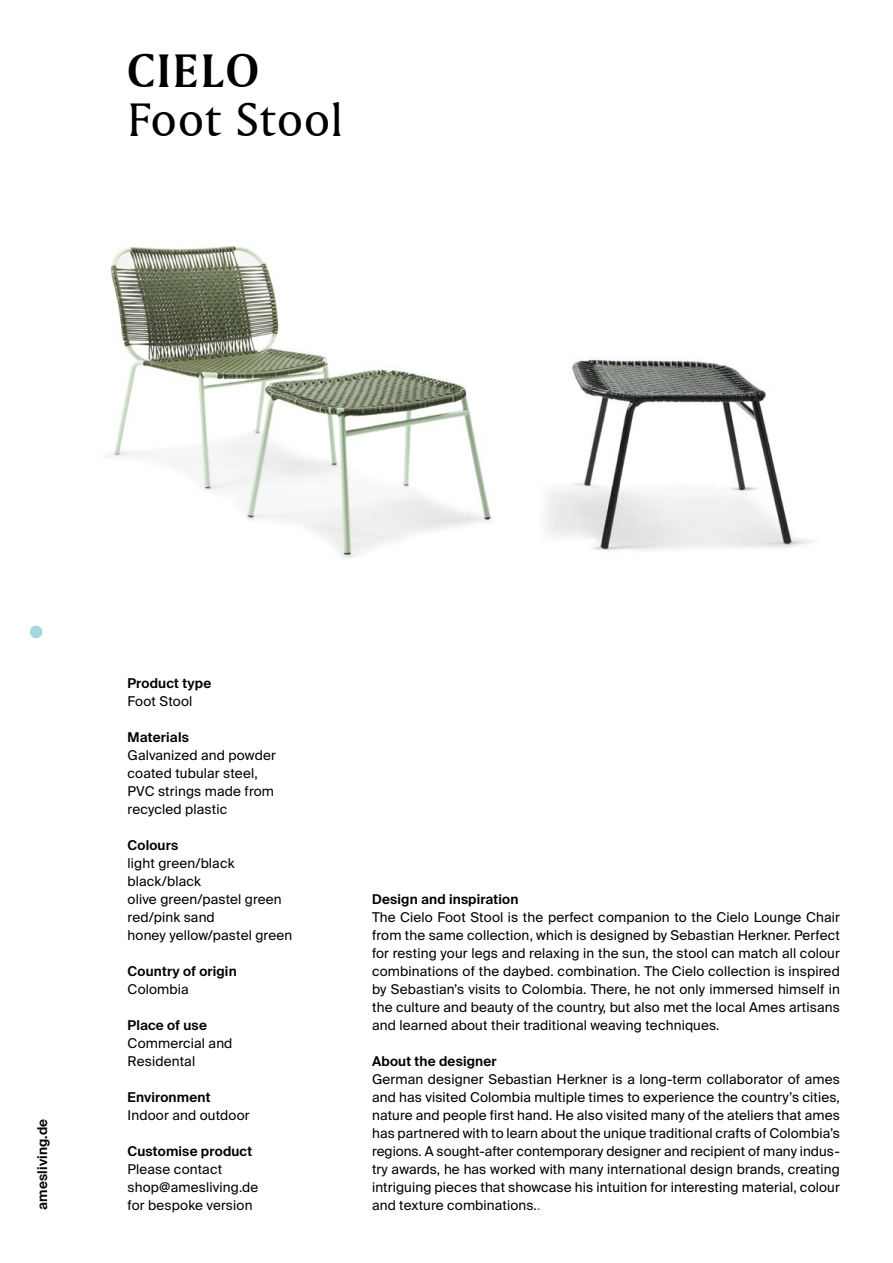
<style>
.page{position:relative;width:893px;height:1263px;background:#fff}
.page>*{position:absolute;margin:0;border:0;box-sizing:border-box;transform-origin:0 0}
.t1{font:49.5px "Amerigo BT Roman A";letter-spacing:.01em;color:#000}
.t2{font:49.5px "Amerigo BT Bold A";letter-spacing:.05em;color:#000}
.t3{font:13.5px/18px "Suisse Intl";letter-spacing:.01em;color:#000}
.t4{font:600 13.5px "Suisse Intl";letter-spacing:.01em;color:#000}
.s1{color:#e6007d}
</style>
<div class="page">
<img style="left:110px;top:246px;width:383px;height:312px">
<img style="left:556px;top:359px;width:255px;height:192px">
<div style="left:30px;top:625px;width:12px;height:13px;background:#a4d7de;border-radius:50%"></div>
<h1 class="t2" style="left:128px;top:40px;width:133px">CIELO</h1>
<h1 class="t1" style="left:128px;top:90px;width:217px">Foot Stool</h1>
<p class="t4" style="left:35px;top:1210px;width:93px;rotate:-90deg">amesliving.de</p>
<p class="t4" style="left:128px;top:675px;width:85px">Product type</p>
<p class="t3" style="left:128px;top:692px;width:66px">Foot Stool</p>
<p class="t4" style="left:128px;top:729px;width:63px">Materials</p>
<p class="t3" style="left:128px;top:746px;width:150px">Galvanized and powder coated tubular steel,<br>PVC strings made from recycled plastic</p>
<p class="t4" style="left:128px;top:837px;width:52px">Colours</p>
<p class="t3" style="left:128px;top:854px;width:166px">light green/black black/black<br>olive green/pastel green red/pink sand<br>honey yellow/pastel green</p>
<p class="t4" style="left:128px;top:963px;width:111px">Country of origin</p>
<p class="t3" style="left:128px;top:980px;width:63px">Colombia</p>
<p class="t4" style="left:128px;top:1017px;width:81px">Place of use</p>
<p class="t3" style="left:128px;top:1034px;width:106px">Commercial and<br>Residental</p>
<p class="t4" style="left:128px;top:1089px;width:84px">Environment</p>
<p class="t3" style="left:128px;top:1106px;width:124px">Indoor and outdoor</p>
<p class="t4" style="left:128px;top:1143px;width:126px">Customise product</p>
<p class="t3" style="left:128px;top:1160px;width:132px">Please contact shop@amesliving.de</p>
<p class="t3" style="left:128px;top:1196px;width:126px">for bespoke version</p>
<p class="t4" style="left:372px;top:891px;width:148px">Design and inspiration</p>
<p class="t3" style="left:372px;top:908px;width:469px;text-align:justify">The Cielo Foot Stool is the perfect companion to the Cielo Lounge Chair from the same collection, which is designed by Sebastian Herkner. Perfect for resting your legs and relaxing in the sun, the stool can match all colour combinations of the daybed. combination. The Cielo collection is inspired by Sebastian’s visits to Colombia. There, he not only immersed himself in the culture and beauty of the country, but also met the local Ames artisans and learned about their traditional weaving techniques.</p>
<p class="t4" style="left:372px;top:1053px;width:126px">About the designer</p>
<p class="t3" style="left:372px;top:1070px;width:469px;text-align:justify">German designer Sebastian Herkner is a long-term collaborator of ames and has visited Colombia multiple times to experience the country’s cities, nature and people first hand. He also visited many of the ateliers that ames has partnered with to learn about the unique traditional crafts of Colombia’s regions. A sought-after contemporary designer and recipient of many indus&shy;try awards, he has worked with many international design brands, creating intriguing pieces that showcase his intuition for interesting material, colour and texture combinations.<span class="s1">.</span></p>
</div>
